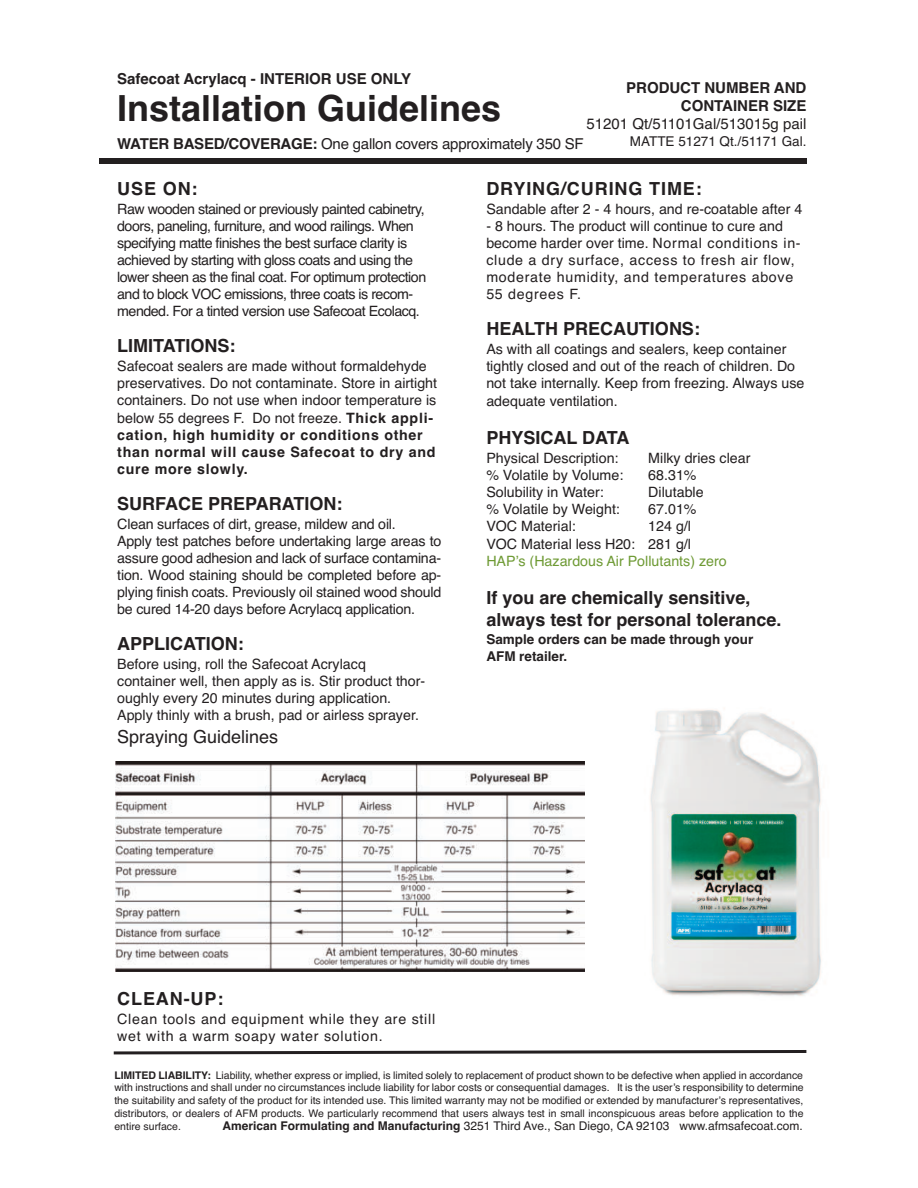
<style>
.page{position:relative;width:918px;height:1188px;background:#fff}
.page>*{position:absolute;margin:0;border:0;box-sizing:border-box;transform-origin:0 0}
.t1{font:700 36px "Helvetica";color:#231f20}
.t2{font:700 18px/21.6px "Helvetica";color:#231f20}
.t3{font:18px "Helvetica";color:#231f20}
.t4{font:700 18px "Helvetica";letter-spacing:.05em;color:#231f20}
.t5{font:15px "Helvetica";letter-spacing:-.015em;color:#231f20}
.t6{font:700 15px/18px "Helvetica";color:#231f20;text-align:right}
.t7{font:14.25px/17.1px "Helvetica";color:#231f20}
.t8{font:14.25px/17.1px "Helvetica";letter-spacing:-.035em;color:#231f20}
.t9{font:14.25px/17.1px "Helvetica";letter-spacing:.05em;color:#231f20}
.t10{font:14.25px "Helvetica";color:#6e9a34}
.t11{font:700 13.5px/16.2px "Helvetica";color:#231f20}
.t12{font:13.5px "Helvetica";color:#231f20}
.t13{font:12px "Helvetica";color:#231f20}
.t14{font:10.5px/12.6px "Helvetica";color:#231f20;text-align:justify}
.s1{font-weight:700}
</style>
<div class="page">
<img style="left:115px;top:762px;width:470px;height:210px">
<div style="left:99px;top:159px;width:707px;height:5px;background:#231f20"></div>
<svg style="left:113px;top:1050px;width:694px;height:5px"></svg>
<img style="left:650px;top:709px;width:171px;height:287px">
<p class="t6" style="left:117px;top:69px;width:295px">Safecoat Acrylacq - INTERIOR USE ONLY</p>
<p class="t6" style="left:626px;top:79px;width:182px">PRODUCT NUMBER AND<br>CONTAINER SIZE</p>
<p class="t5" style="left:587px;top:115px;width:221px">51201 Qt/51101Gal/513015g pail</p>
<p class="t12" style="left:630px;top:134px;width:178px">MATTE 51271 Qt./51171 Gal.</p>
<h1 class="t1" style="left:117px;top:88px;width:386px">Installation Guidelines</h1>
<p class="t5" style="left:117px;top:135px;width:468px"><span class="s1">WATER BASED/COVERAGE:</span> One gallon covers approximately 350 SF</p>
<p class="t2" style="left:117px;top:178px;width:82px">USE ON:</p>
<p class="t8" style="left:117px;top:200px;width:311px">Raw wooden stained or previously painted cabinetry, doors, paneling, furniture, and wood railings. When specifying matte finishes the best surface clarity is achieved by starting with gloss coats and using the lower sheen as the final coat. For optimum protection and to block VOC emissions, three coats is recom&shy;mended. For a tinted version use Safecoat Ecolacq.</p>
<p class="t2" style="left:117px;top:335px;width:120px">LIMITATIONS:</p>
<p class="t7" style="left:117px;top:358px;width:321px">Safecoat sealers are made without formaldehyde preservatives. Do not contaminate. Store in airtight containers. Do not use when indoor temperature is below 55 degrees F. Do not freeze. <span class="s1">Thick appli&shy;cation, high humidity or conditions other than normal will cause Safecoat to dry and cure more slowly.</span></p>
<p class="t2" style="left:117px;top:493px;width:227px">SURFACE PREPARATION:</p>
<p class="t7" style="left:117px;top:515px;width:326px">Clean surfaces of dirt, grease, mildew and oil.<br>Apply test patches before undertaking large areas to assure good adhesion and lack of surface contamina&shy;tion. Wood staining should be completed before ap&shy;plying finish coats. Previously oil stained wood should be cured 14-20 days before Acrylacq application.</p>
<p class="t2" style="left:117px;top:633px;width:128px">APPLICATION:</p>
<p class="t7" style="left:117px;top:656px;width:310px">Before using, roll the Safecoat Acrylacq container well, then apply as is. Stir product thor&shy;oughly every 20 minutes during application.<br>Apply thinly with a brush, pad or airless sprayer.</p>
<p class="t3" style="left:117px;top:726px;width:163px">Spraying Guidelines</p>
<p class="t4" style="left:486px;top:178px;width:217px">DRYING/CURING TIME:</p>
<p class="t7" style="left:486px;top:200px;width:318px">Sandable after 2 - 4 hours, and re-coatable after 4</p>
<p class="t9" style="left:486px;top:217px;width:316px">- 8 hours. The product will continue to cure and become harder over time. Normal conditions in&shy;clude a dry surface, access to fresh air flow, moderate humidity, and temperatures above 55 degrees F.</p>
<p class="t2" style="left:486px;top:318px;width:215px">HEALTH PRECAUTIONS:</p>
<p class="t7" style="left:486px;top:341px;width:320px">As with all coatings and sealers, keep container tightly closed and out of the reach of children. Do not take internally. Keep from freezing. Always use adequate ventilation.</p>
<p class="t2" style="left:486px;top:427px;width:145px">PHYSICAL DATA</p>
<p class="t7" style="left:486px;top:450px;width:134px">Physical Description:</p>
<p class="t7" style="left:648px;top:450px;width:104px">Milky dries clear</p>
<p class="t7" style="left:486px;top:467px;width:139px">% Volatile by Volume:</p>
<p class="t7" style="left:648px;top:467px;width:50px">68.31%</p>
<p class="t7" style="left:486px;top:484px;width:119px">Solubility in Water:</p>
<p class="t7" style="left:648px;top:484px;width:57px">Dilutable</p>
<p class="t7" style="left:486px;top:501px;width:135px">% Volatile by Weight:</p>
<p class="t7" style="left:648px;top:501px;width:50px">67.01%</p>
<p class="t7" style="left:486px;top:518px;width:91px">VOC Material:</p>
<p class="t7" style="left:486px;top:518px;width:206px;text-align:right">124 g/l<br>VOC Material less H20: 281 g/l</p>
<p class="t10" style="left:486px;top:553px;width:242px">HAP’s (Hazardous Air Pollutants) zero</p>
<p class="t2" style="left:486px;top:587px;width:297px">If you are chemically sensitive, always test for personal tolerance.</p>
<p class="t11" style="left:486px;top:632px;width:269px">Sample orders can be made through your<br>AFM retailer.</p>
<p class="t2" style="left:117px;top:988px;width:108px">CLEAN-UP:</p>
<p class="t9" style="left:117px;top:1010px;width:319px">Clean tools and equipment while they are still wet with a warm soapy water solution.</p>
<p class="t14" style="left:114px;top:1069px;width:691px"><span class="s1">LIMITED LIABILITY:</span> Liability, whether express or implied, is limited solely to replacement of product shown to be defective when applied in accordance with instructions and shall under no circumstances include liability for labor costs or consequential damages. It is the user’s responsibility to determine the suitability and safety of the product for its intended use. This limited warranty may not be modified or extended by manufacturer’s representatives, distributors, or dealers of AFM products. We particularly recommend that users always test in small inconspicuous areas before application to the</p>
<p class="t14" style="left:114px;top:1120px;width:68px">entire surface.</p>
<p class="t13" style="left:222px;top:1119px;width:582px"><span class="s1">American Formulating and Manufacturing</span> 3251 Third Ave., San Diego, CA 92103 www.afmsafecoat.com.</p>
</div>
